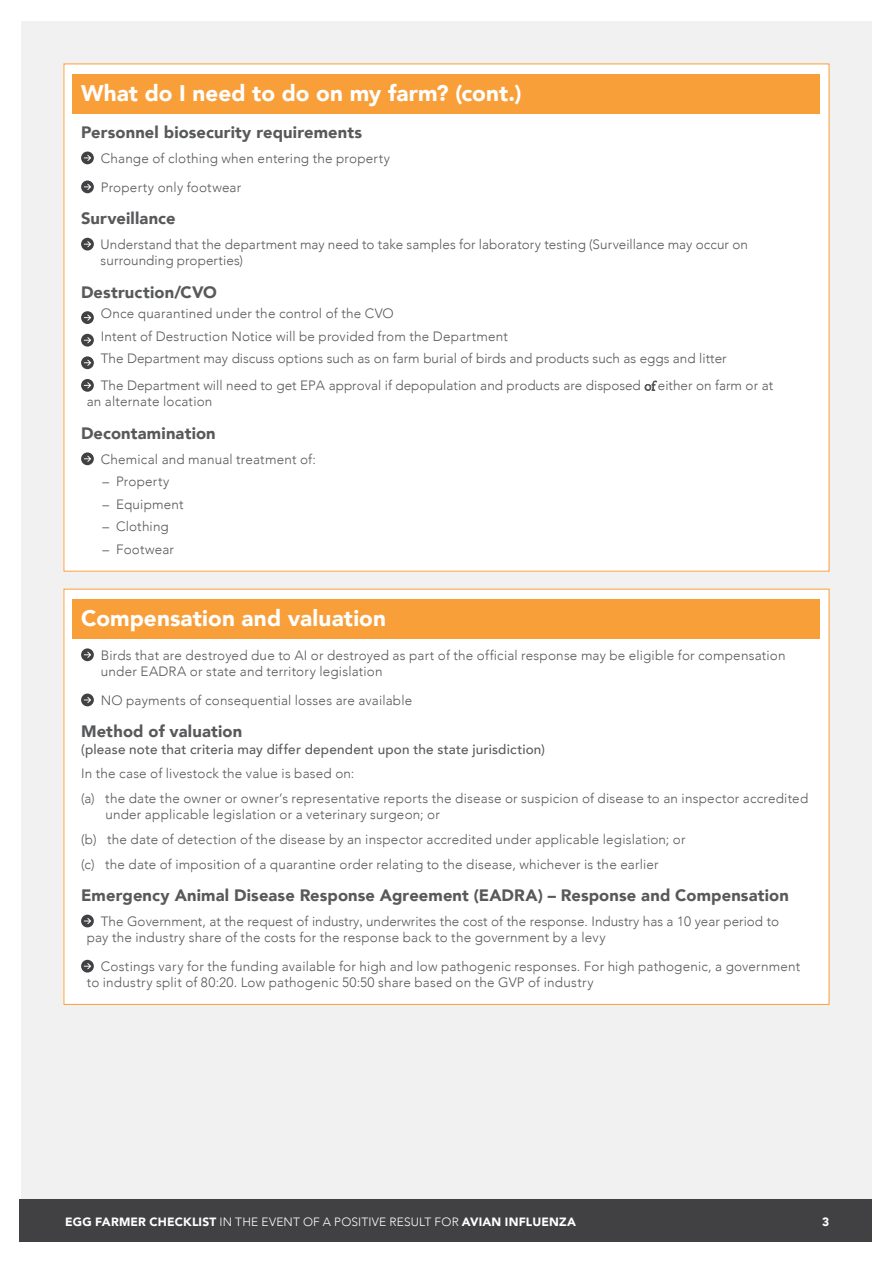
<style>
.page{position:relative;width:893px;height:1263px;background:#fff}
.page>*{position:absolute;margin:0;border:0;box-sizing:border-box;transform-origin:0 0}
.t1{font:900 22.5px "Avenir";letter-spacing:.005em;color:#fff}
.t2{font:900 16.5px "Avenir";letter-spacing:.01em;color:#58595b}
.t3{font:300 13.5px/16.2px "Avenir";letter-spacing:.01em;color:#58595b}
.t4{font:500 13.5px "Avenir";letter-spacing:.015em;color:#58595b}
.t5{font:900 12px "Avenir";letter-spacing:.015em;color:#fff}
.s1{font-family:"Adobe Song Std"}
.s2{font-family:"Minion Pro";font-weight:400}
.s3{font-weight:300}
</style>
<div class="page">
<div style="left:21px;top:21px;width:851px;height:1221px;background:#f1f1f2"></div>
<div style="left:64px;top:589px;width:765px;height:415px;background:#fff"></div>
<div style="left:73px;top:600px;width:747px;height:39px;background:#f99f3a"></div>
<svg style="left:81px;top:648px;width:13px;height:13px"></svg>
<svg style="left:84px;top:652px;width:7px;height:6px"></svg>
<svg style="left:81px;top:693px;width:13px;height:13px"></svg>
<svg style="left:84px;top:697px;width:7px;height:6px"></svg>
<div style="left:81px;top:915px;width:13px;height:12px;background:#414042;border-radius:50%"></div>
<svg style="left:84px;top:918px;width:7px;height:6px"></svg>
<div style="left:81px;top:960px;width:13px;height:12px;background:#414042;border-radius:50%"></div>
<svg style="left:84px;top:963px;width:7px;height:6px"></svg>
<div style="left:64px;top:64px;width:765px;height:507px;background:#fff"></div>
<div style="left:73px;top:75px;width:747px;height:39px;background:#f99f3a"></div>
<div style="left:81px;top:152px;width:13px;height:12px;background:#414042;border-radius:50%"></div>
<svg style="left:84px;top:155px;width:7px;height:6px"></svg>
<svg style="left:81px;top:180px;width:13px;height:13px"></svg>
<svg style="left:84px;top:184px;width:7px;height:6px"></svg>
<svg style="left:81px;top:238px;width:13px;height:12px"></svg>
<svg style="left:84px;top:241px;width:7px;height:6px"></svg>
<div style="left:81px;top:311px;width:13px;height:13px;background:#414042;border-radius:50%"></div>
<svg style="left:84px;top:314px;width:7px;height:7px"></svg>
<svg style="left:81px;top:334px;width:13px;height:13px"></svg>
<svg style="left:84px;top:337px;width:7px;height:6px"></svg>
<svg style="left:81px;top:356px;width:13px;height:13px"></svg>
<svg style="left:84px;top:360px;width:7px;height:6px"></svg>
<svg style="left:81px;top:379px;width:13px;height:13px"></svg>
<svg style="left:84px;top:382px;width:7px;height:6px"></svg>
<svg style="left:81px;top:452px;width:13px;height:13px"></svg>
<svg style="left:84px;top:456px;width:7px;height:6px"></svg>
<div style="left:20px;top:1199px;width:852px;height:43px;background:#414042"></div>
<h1 class="t1" style="left:81px;top:74px;width:442px">What do I need to do on my farm? (cont.)</h1>
<p class="t2" style="left:81px;top:118px;width:283px">Personnel biosecurity requirements</p>
<p class="t3" style="left:101px;top:144px;width:291px;line-height:29px">Change of clothing when entering the property<br>Property only footwear</p>
<p class="t2" style="left:81px;top:204px;width:96px">Surveillance</p>
<p class="t3" style="left:101px;top:236px;width:649px">Understand that the department may need to take samples for laboratory testing (Surveillance may occur on surrounding properties)</p>
<p class="t2" style="left:81px;top:278px;width:137px">Destruction/CVO</p>
<p class="t3" style="left:101px;top:302px;width:627px;line-height:22.6px">Once quarantined under the control of the CVO<br>Intent of Destruction Notice will be provided from the Department<br>The Department may discuss options such as on farm burial of birds and products such as eggs and litter</p>
<p class="t3" style="left:87px;top:377px;width:688px;text-indent:14px">The Department will need to get EPA approval if depopulation and products are disposed <span class="s1">of</span> either on farm or at an alternate location</p>
<p class="t2" style="left:81px;top:419px;width:136px">Decontamination</p>
<p class="t3" style="left:101px;top:451px;width:217px">Chemical and manual treatment of:</p>
<p class="t3" style="left:102px;top:473px;width:69px">– Property</p>
<p class="t3" style="left:102px;top:496px;width:83px">– Equipment</p>
<p class="t3" style="left:102px;top:519px;width:68px">– Clothing</p>
<p class="t3" style="left:102px;top:541px;width:73px">– Footwear</p>
<h1 class="t1" style="left:81px;top:599px;width:306px">Compensation and valuation</h1>
<p class="t3" style="left:101px;top:647px;width:686px">Birds that are destroyed due to AI or destroyed as part of the official response may be eligible for compensation under EADRA or state and territory legislation</p>
<p class="t3" style="left:101px;top:692px;width:313px">NO payments of consequential losses are available</p>
<p class="t2" style="left:81px;top:717px;width:163px">Method of valuation</p>
<p class="t4" style="left:81px;top:737px;width:465px">(please note that criteria may differ dependent upon the state jurisdiction)</p>
<p class="t3" style="left:81px;top:761px;width:729px;line-height:24.8px">In the case of livestock the value is based on:<br>(a) the date the owner or owner’s representative reports the disease or suspicion of disease to an inspector accredited</p>
<p class="t3" style="left:81px;top:802px;width:606px;line-height:24.8px;text-indent:24px">under applicable legislation or a veterinary surgeon; or<br>(b) the date of detection of the disease by an inspector accredited under applicable legislation; or (c) the date of imposition of a quarantine order relating to the disease, whichever is the earlier</p>
<p class="t2" style="left:81px;top:881px;width:709px">Emergency Animal Disease Response Agreement (EADRA) – Response and Compensation</p>
<p class="t3" style="left:87px;top:913px;width:694px;text-indent:14px">The Government, at the request of industry<span class="s2">,</span> underwrites the cost of the response. Industry has a 10 year period to pay the industry share of the costs for the response back to the government by a levy</p>
<p class="t3" style="left:87px;top:958px;width:715px;text-indent:14px">Costings vary for the funding available for high and low pathogenic responses. For high pathogenic, a government to industry split of 80:20. Low pathogenic 50:50 share based on the GVP of industry</p>
<p class="t5" style="left:65px;top:1211px;width:512px">EGG FARMER CHECKLIST <span class="s3">IN THE EVENT OF A POSITIVE RESULT FOR</span> AVIAN INFLUENZA</p>
<p class="t5" style="left:822px;top:1211px;width:9px">3</p>
</div>
